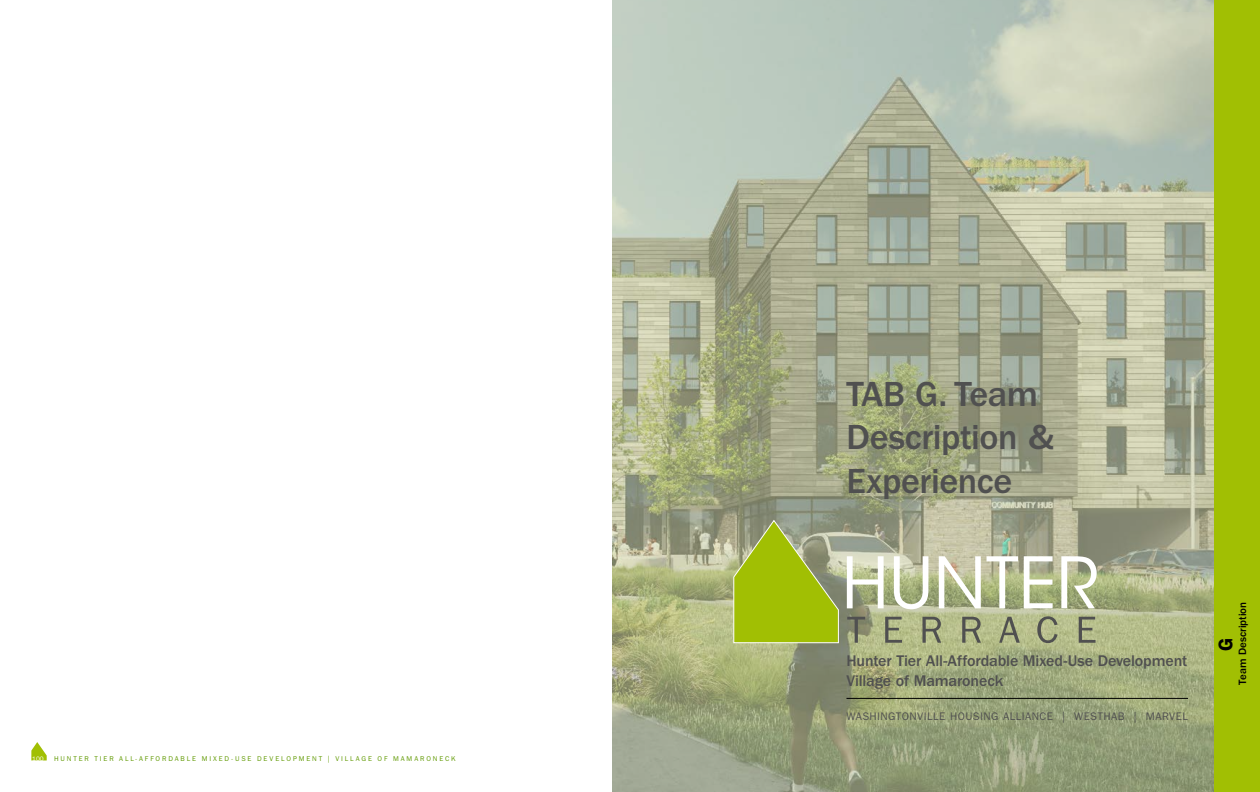
<style>
.page{position:relative;width:1260px;height:792px;background:#fff}
.page>*{position:absolute;margin:0;border:0;box-sizing:border-box;transform-origin:0 0}
.t1{font:500 36px/43.2px "ITC Franklin Gothic Std";letter-spacing:-.01em;color:#505050}
.t2{font:600 20px "ITC Franklin Gothic Std";color:#000}
.t3{font:500 16px/19.2px "ITC Franklin Gothic Std";letter-spacing:-.01em;color:#505050}
.t4{font:11px "ITC Franklin Gothic Std";letter-spacing:.045em;color:#505050}
.t5{font:500 11px "ITC Franklin Gothic Std";color:#000}
.t6{font:7px "ITC Franklin Gothic Std";letter-spacing:.27em;color:#609900}
.t7{font:6.5px "ITC Franklin Gothic Std";color:#fff}
</style>
<div class="page">
<img style="left:612px;top:0;width:603px;height:792px">
<div style="left:1215px;top:0;width:45px;height:792px;background:#a1bf03"></div>
<hr style="left:846px;top:698px;width:342px;height:1px;background:#000">
<svg style="left:847px;top:556px;width:37px;height:52px"></svg>
<svg style="left:894px;top:556px;width:35px;height:53px"></svg>
<svg style="left:939px;top:556px;width:42px;height:52px"></svg>
<svg style="left:987px;top:556px;width:31px;height:52px"></svg>
<svg style="left:1024px;top:556px;width:29px;height:52px"></svg>
<svg style="left:1061px;top:556px;width:36px;height:52px"></svg>
<svg style="left:847px;top:617px;width:18px;height:26px"></svg>
<svg style="left:885px;top:617px;width:17px;height:26px"></svg>
<svg style="left:922px;top:617px;width:19px;height:26px"></svg>
<svg style="left:962px;top:617px;width:19px;height:26px"></svg>
<svg style="left:999px;top:617px;width:21px;height:26px"></svg>
<svg style="left:1037px;top:616px;width:21px;height:27px"></svg>
<svg style="left:1079px;top:617px;width:17px;height:26px"></svg>
<svg style="left:733px;top:519px;width:107px;height:125px;background:#a0b535"></svg>
<svg style="left:31px;top:742px;width:16px;height:19px"></svg>
<p class="t7" style="left:32px;top:755px;width:13px">100</p>
<p class="t6" style="left:54px;top:754px;width:403px">HUNTER TIER ALL-AFFORDABLE MIXED-USE DEVELOPMENT | VILLAGE OF MAMARONECK</p>
<h1 class="t1" style="left:846px;top:373px;width:209px">TAB G. Team<br>Description &amp;<br>Experience</h1>
<h3 class="t3" style="left:846px;top:652px;width:342px">Hunter Tier All-Affordable Mixed-Use Development<br>Village of Mamaroneck</h3>
<h3 class="t4" style="left:846px;top:710px;width:343px">WASHINGTONVILLE HOUSING ALLIANCE | WESTHAB | MARVEL</h3>
<h3 class="t5" style="left:1236px;top:685px;width:84px;rotate:-90deg">Team Description</h3>
<h2 class="t2" style="left:1214px;top:651px;width:15px;rotate:-90deg">G</h2>
</div>
